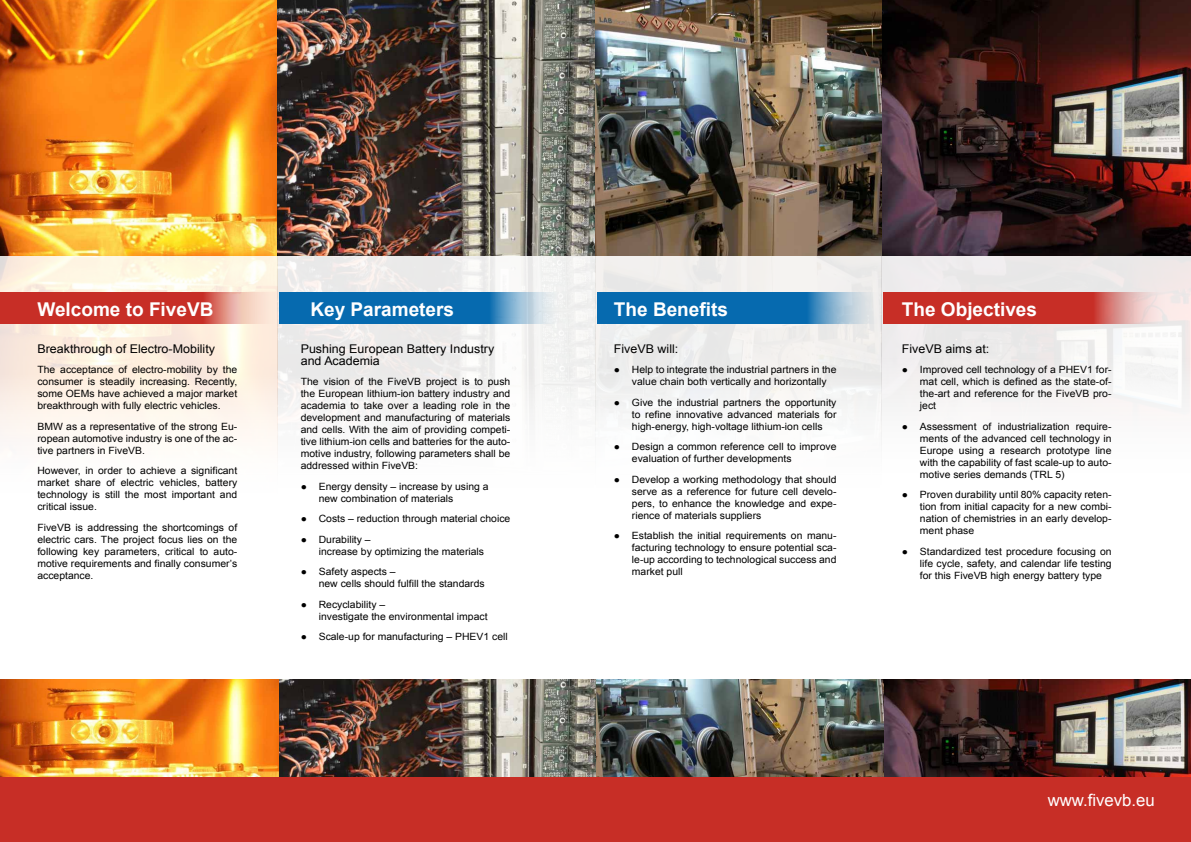
<style>
.page{position:relative;width:1191px;height:842px;background:#fff}
.page>*{position:absolute;margin:0;border:0;box-sizing:border-box;transform-origin:0 0}
.t1{font:700 19px "Arial";color:#fff}
.t2{font:16.8px "Arial";color:#fff}
.t3{font:12px/12px "Arial";color:#000;scale:1.04 1}
.t4{font:10px/12px "Arial";color:#000;text-align:justify;scale:1.04 1}
.s1{font-family:"Arial Narrow"}
</style>
<div class="page">
<img style="left:0;top:0;width:882px;height:454px">
<div style="left:0;top:777px;width:1191px;height:65px;background:#c72e26"></div>
<img style="left:882px;top:0;width:309px;height:407px">
<svg style="left:279px;top:293px;width:287px;height:31px;background:#3082ba"></svg>
<svg style="left:0;top:293px;width:279px;height:31px;background:#d05147"></svg>
<svg style="left:597px;top:293px;width:286px;height:31px;background:#2d80b9"></svg>
<svg style="left:883px;top:293px;width:286px;height:31px;background:#ce4e47"></svg>
<img style="left:0;top:679px;width:1191px;height:98px">
<h1 class="t1" style="left:37px;top:296px;width:177px">Welcome to FiveVB</h1>
<h1 class="t1" style="left:310px;top:296px;width:145px">Key Parameters</h1>
<h1 class="t1" style="left:614px;top:296px;width:116px">The Benefits</h1>
<h1 class="t1" style="left:902px;top:296px;width:137px">The Objectives</h1>
<p class="t3" style="left:37px;top:342px;width:172px">Breakthrough of Electro-Mobility</p>
<p class="t4" style="left:37px;top:364px;width:194px">The acceptance of electro-mobility by the consumer is steadily increasing. Recently, some OEMs have achieved a major market breakthrough with fully electric vehicles.</p>
<p class="t4" style="left:37px;top:420px;width:194px">BMW as a representative of the strong Eu&shy;ropean automotive industry is one of the ac&shy;tive partners in FiveVB.</p>
<p class="t4" style="left:37px;top:465px;width:194px">However, in order to achieve a significant market share of electric vehicles, battery technology is still the most important and critical issue.</p>
<p class="t4" style="left:37px;top:521px;width:194px">FiveVB is addressing the shortcomings of electric cars. The project focus lies on the following key parameters, critical to auto&shy;motive requirements and finally consumer’s acceptance.</p>
<p class="t3" style="left:301px;top:342px;width:188px">Pushing European Battery Industry and Academia</p>
<p class="t4" style="left:301px;top:376px;width:203px">The vision of the FiveVB project is to push the European lithium-ion battery industry and academia to take over a leading role in the development and manufacturing of materials and cells. With the aim of providing competi&shy;tive lithium-ion cells and batteries for the auto&shy;motive industry, following parameters shall be addressed within FiveVB:</p>
<p class="t4" style="left:319px;top:480px;width:165px;text-indent:-18px"><span class="s1">●</span> Energy density – increase by using a new combination of materials</p>
<p class="t4" style="left:301px;top:513px;width:203px"><span class="s1">●</span> Costs – reduction through material choice</p>
<p class="t4" style="left:319px;top:533px;width:160px;text-indent:-18px"><span class="s1">●</span> Durability –<br>increase by optimizing the materials</p>
<p class="t4" style="left:319px;top:566px;width:161px;text-indent:-18px"><span class="s1">●</span> Safety aspects –<br>new cells should fulfill the standards</p>
<p class="t4" style="left:319px;top:598px;width:164px;text-indent:-18px"><span class="s1">●</span> Recyclability –<br>investigate the environmental impact</p>
<p class="t4" style="left:301px;top:631px;width:201px"><span class="s1">●</span> Scale-up for manufacturing – PHEV1 cell</p>
<p class="t3" style="left:614px;top:342px;width:64px">FiveVB will:</p>
<p class="t4" style="left:632px;top:364px;width:198px;text-indent:-18px"><span class="s1">●</span> Help to integrate the industrial partners in the value chain both vertically and horizontally</p>
<p class="t4" style="left:632px;top:396px;width:198px;text-indent:-18px"><span class="s1">●</span> Give the industrial partners the opportunity to refine innovative advanced materials for high-energy, high-voltage lithium-ion cells</p>
<p class="t4" style="left:632px;top:441px;width:198px;text-indent:-18px"><span class="s1">●</span> Design a common reference cell to improve evaluation of further developments</p>
<p class="t4" style="left:632px;top:473px;width:198px;text-indent:-18px"><span class="s1">●</span> Develop a working methodology that should serve as a reference for future cell develo&shy;pers, to enhance the knowledge and expe&shy;rience of materials suppliers</p>
<p class="t4" style="left:632px;top:530px;width:198px;text-indent:-18px"><span class="s1">●</span> Establish the initial requirements on manu&shy;facturing technology to ensure potential sca&shy;le-up according to technological success and market pull</p>
<p class="t3" style="left:902px;top:342px;width:86px">FiveVB aims at:</p>
<p class="t4" style="left:920px;top:364px;width:186px;text-indent:-18px"><span class="s1">●</span> Improved cell technology of a PHEV1 for&shy;mat cell, which is defined as the state-of&shy;the-art and reference for the FiveVB pro&shy;ject</p>
<p class="t4" style="left:920px;top:420px;width:186px;text-indent:-18px"><span class="s1">●</span> Assessment of industrialization require&shy;ments of the advanced cell technology in Europe using a research prototype line with the capability of fast scale-up to auto&shy;motive series demands (TRL 5)</p>
<p class="t4" style="left:920px;top:489px;width:186px;text-indent:-18px"><span class="s1">●</span> Proven durability until 80% capacity reten&shy;tion from initial capacity for a new combi&shy;nation of chemistries in an early develop&shy;ment phase</p>
<p class="t4" style="left:920px;top:545px;width:186px;text-indent:-18px"><span class="s1">●</span> Standardized test procedure focusing on life cycle, safety, and calendar life testing for this FiveVB high energy battery type</p>
<h2 class="t2" style="left:1047px;top:789px;width:109px">www.fivevb.eu</h2>
</div>
